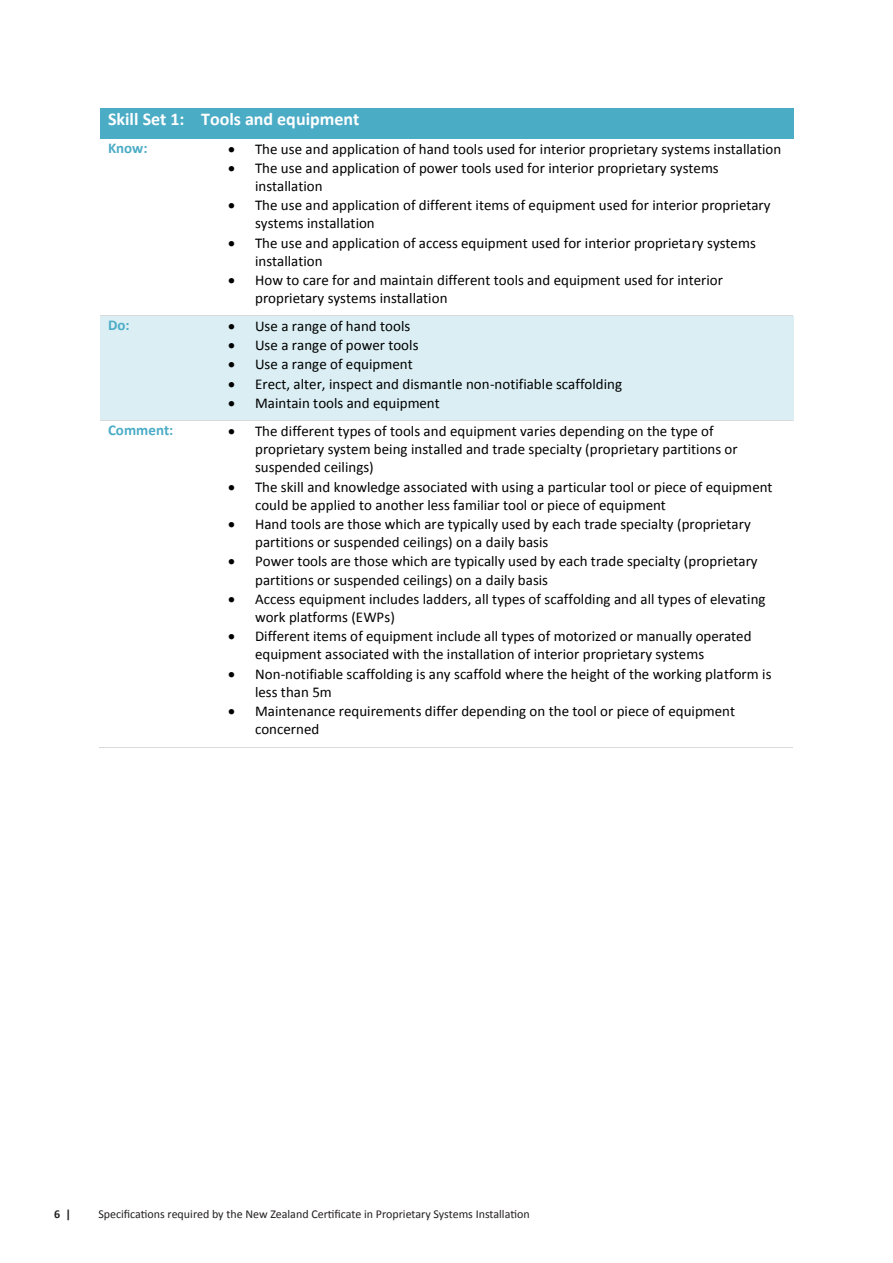
<style>
.page{position:relative;width:893px;height:1263px;background:#fff}
.page>*{position:absolute;margin:0;border:0;box-sizing:border-box;transform-origin:0 0}
.t1{font:700 18px "Calibri";color:#fff}
.t2{font:15px/18.1px "Calibri";color:#000}
.t3{font:700 15px "Calibri";letter-spacing:.005em;color:#4bacc6}
.t4{font:12px "Calibri";color:#231f20}
.t5{font:700 12px "Calibri";color:#231f20}
</style>
<div class="page">
<div style="left:100px;top:108px;width:93px;height:30px;background:#4bacc6"></div>
<div style="left:201px;top:108px;width:584px;height:22px;background:#4bacc6"></div>
<div style="left:193px;top:130px;width:600px;height:8px;background:#4bacc6"></div>
<div style="left:100px;top:316px;width:93px;height:104px;background:#daeef3"></div>
<div style="left:193px;top:316px;width:600px;height:104px;background:#daeef3"></div>
<hr style="left:100px;top:316px;width:93px;height:1px;background:#d9d9d9">
<hr style="left:194px;top:316px;width:599px;height:1px;background:#d9d9d9">
<hr style="left:100px;top:420px;width:93px;height:1px;background:#d9d9d9">
<hr style="left:194px;top:420px;width:599px;height:1px;background:#d9d9d9">
<hr style="left:99px;top:747px;width:94px;height:1px;background:#d9d9d9">
<hr style="left:192px;top:747px;width:601px;height:1px;background:#d9d9d9">
<p class="t1" style="left:108px;top:106px;width:253px">Skill Set 1: Tools and equipment</p>
<p class="t3" style="left:108px;top:137px;width:41px">Know:</p>
<p class="t2" style="left:228px;top:139px;width:555px">• The use and application of hand tools used for interior proprietary systems installation</p>
<p class="t2" style="left:255px;top:158px;width:465px;text-indent:-27px">• The use and application of power tools used for interior proprietary systems installation</p>
<p class="t2" style="left:255px;top:196px;width:517px;text-indent:-27px">• The use and application of different items of equipment used for interior proprietary systems installation</p>
<p class="t2" style="left:255px;top:233px;width:502px;text-indent:-27px">• The use and application of access equipment used for interior proprietary systems installation</p>
<p class="t2" style="left:255px;top:271px;width:469px;text-indent:-27px">• How to care for and maintain different tools and equipment used for interior proprietary systems installation</p>
<p class="t3" style="left:108px;top:315px;width:23px">Do:</p>
<p class="t2" style="left:228px;top:317px;width:184px">• Use a range of hand tools</p>
<p class="t2" style="left:228px;top:336px;width:192px">• Use a range of power tools</p>
<p class="t2" style="left:228px;top:355px;width:186px">• Use a range of equipment</p>
<p class="t2" style="left:228px;top:374px;width:395px">• Erect, alter, inspect and dismantle non-notifiable scaffolding</p>
<p class="t2" style="left:228px;top:393px;width:213px">• Maintain tools and equipment</p>
<p class="t3" style="left:108px;top:419px;width:67px">Comment:</p>
<p class="t2" style="left:255px;top:421px;width:484px;text-indent:-27px">• The different types of tools and equipment varies depending on the type of proprietary system being installed and trade specialty (proprietary partitions or suspended ceilings)</p>
<p class="t2" style="left:255px;top:477px;width:519px;text-indent:-27px">• The skill and knowledge associated with using a particular tool or piece of equipment could be applied to another less familiar tool or piece of equipment</p>
<p class="t2" style="left:255px;top:514px;width:497px;text-indent:-27px">• Hand tools are those which are typically used by each trade specialty (proprietary partitions or suspended ceilings) on a daily basis</p>
<p class="t2" style="left:255px;top:552px;width:504px;text-indent:-27px">• Power tools are those which are typically used by each trade specialty (proprietary partitions or suspended ceilings) on a daily basis</p>
<p class="t2" style="left:255px;top:589px;width:512px;text-indent:-27px">• Access equipment includes ladders, all types of scaffolding and all types of elevating work platforms (EWPs)</p>
<p class="t2" style="left:255px;top:627px;width:498px;text-indent:-27px">• Different items of equipment include all types of motorized or manually operated equipment associated with the installation of interior proprietary systems</p>
<p class="t2" style="left:255px;top:664px;width:518px;text-indent:-27px">• Non-notifiable scaffolding is any scaffold where the height of the working platform is less than 5m</p>
<p class="t2" style="left:255px;top:701px;width:481px;text-indent:-27px">• Maintenance requirements differ depending on the tool or piece of equipment concerned</p>
<p class="t5" style="left:54px;top:1205px;width:19px">6 |</p>
<p class="t4" style="left:98px;top:1206px;width:433px">Specifications required by the New Zealand Certificate in Proprietary Systems Installation</p>
</div>
